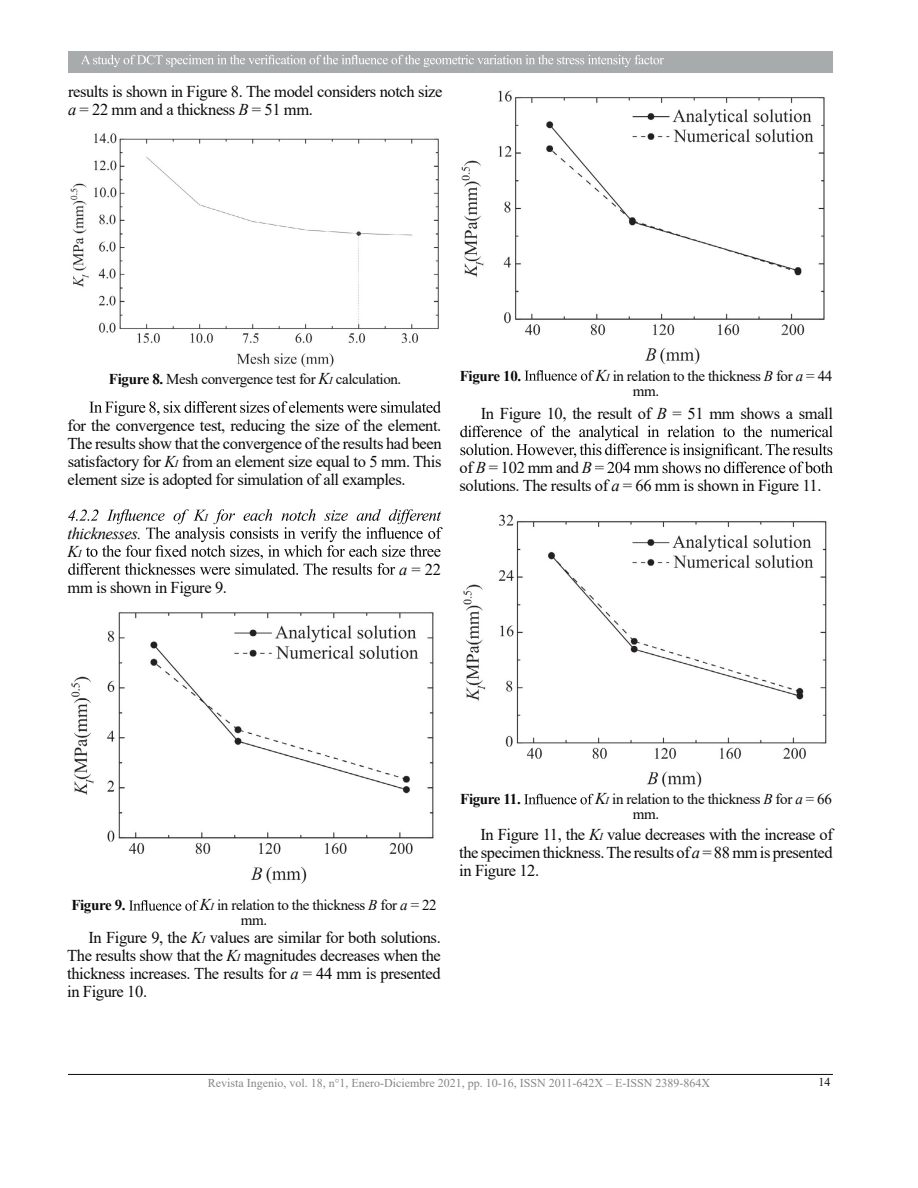
<style>
.page{position:relative;width:918px;height:1188px;background:#fff}
.page>*{position:absolute;margin:0;border:0;box-sizing:border-box;transform-origin:0 0}
.t1{font:16.5px/18px "Times New Roman";letter-spacing:-.025em;color:#0b090c;text-align:justify}
.t2{font:italic 16.5px/18px "Times New Roman";letter-spacing:-.025em;color:#0b090c}
.t3{font:15px/15px "Times New Roman";letter-spacing:-.025em;color:#0b090c}
.t4{font:700 15px "Times New Roman";letter-spacing:-.025em;color:#0b090c}
.t5{font:12px "Times New Roman";color:#838688}
.t6{font:12px "Times New Roman";color:#0b090c}
.t7{font:italic 10.5px "Times New Roman";color:#0b090c}
.s1{font-style:italic}
.s2{font-weight:700}
.s3{font-style:italic;font-size:16.5px}
.s4{font-style:italic;font-size:10.5px}
.s5{font-size:10.5px}
</style>
<div class="page">
<hr style="left:68px;top:1074px;width:765px;height:1px;background:#0b090c">
<img style="left:461px;top:90px;width:364px;height:275px">
<svg style="left:89px;top:401px;width:352px;height:15px"></svg>
<svg style="left:68px;top:509px;width:375px;height:66px"></svg>
<svg style="left:460px;top:426px;width:373px;height:47px"></svg>
<svg style="left:525px;top:370px;width:69px;height:11px"></svg>
<svg style="left:524px;top:794px;width:70px;height:10px"></svg>
<svg style="left:129px;top:900px;width:69px;height:11px"></svg>
<img style="left:70px;top:133px;width:369px;height:233px">
<img style="left:71px;top:612px;width:363px;height:272px">
<img style="left:463px;top:514px;width:364px;height:272px">
<div style="left:68px;top:51px;width:765px;height:21px;background:#a8abac"></div>
<svg style="left:81px;top:55px;width:583px;height:12px"></svg>
<p class="t1" style="left:68px;top:82px;width:376px">results is shown in Figure 8. The model considers notch size <span class="s1">a</span> = 22 mm and a thickness <span class="s1">B</span> = 51 mm.</p>
<p class="t3" style="left:109px;top:371px;width:294px"><span class="s2">Figure 8.</span> Mesh convergence test for <span class="s3">K</span><span class="s4">I</span> calculation.</p>
<p class="t4" style="left:460px;top:365px;width:63px">Figure 10.</p>
<p class="t3" style="left:633px;top:368px;width:201px;text-indent:-37px"><span class="s3">K</span><span class="s4">I</span> in relation to the thickness <span class="s1">B</span> for <span class="s1">a</span> = 44 mm.</p>
<p class="t1" style="left:68px;top:416px;width:376px">for the convergence test, reducing the size of the element.<br>The results show that the convergence of the results had been satisfactory for <span class="s1">K</span><span class="s4">I</span> from an element size equal to 5 mm. This element size is adopted for simulation of all examples.</p>
<p class="t7" style="left:204px;top:510px;width:5px">I</p>
<p class="t2" style="left:68px;top:524px;width:75px">thicknesses.<br>K<span class="s5">I</span></p>
<p class="t1" style="left:399px;top:560px;width:43px"><span class="s1">a</span>=22</p>
<p class="t1" style="left:68px;top:578px;width:161px">mm is shown in Figure 9.</p>
<p class="t1" style="left:481px;top:404px;width:354px">In Figure 10, the result of <span class="s1">B</span> = 51 mm shows a small</p>
<p class="t1" style="left:460px;top:458px;width:363px">of<span class="s1">B</span>=102mmand<span class="s1">B<br></span>solutions. The results of <span class="s1">a</span> = 66 mm is shown in Figure 11.</p>
<p class="t4" style="left:71px;top:895px;width:56px">Figure 9.</p>
<p class="t3" style="left:241px;top:897px;width:197px;text-indent:-41px"><span class="s3">K</span><span class="s4">I</span> in relation to the thickness <span class="s1">B</span> for <span class="s1">a</span> = 22 mm.</p>
<p class="t1" style="left:67px;top:928px;width:375px;text-indent:21px">In Figure 9, the <span class="s1">K</span><span class="s4">I</span> values are similar for both solutions.<br>The results show that the <span class="s1">K</span><span class="s4">I</span> magnitudes decreases when the thickness increases. The results for <span class="s1">a</span> = 44 mm is presented in Figure 10.</p>
<p class="t4" style="left:460px;top:788px;width:62px">Figure 11.</p>
<p class="t3" style="left:633px;top:791px;width:201px;text-indent:-38px"><span class="s3">K</span><span class="s4">I</span> in relation to the thickness <span class="s1">B</span> for <span class="s1">a</span> = 66 mm.</p>
<p class="t1" style="left:459px;top:825px;width:375px;text-indent:21px">In Figure 11, the <span class="s1">K</span><span class="s4">I</span> value decreases with the increase of the specimen thickness.The results of<span class="s1">a</span> = 88 mm is presented in Figure 12.</p>
<p class="t5" style="left:208px;top:1074px;width:504px">Revista Ingenio, vol. 18, n°1, Enero-Diciembre 2021, pp. 10-16, ISSN 2011-642X – E-ISSN 2389-864X</p>
<p class="t6" style="left:818px;top:1074px;width:13px">14</p>
</div>
